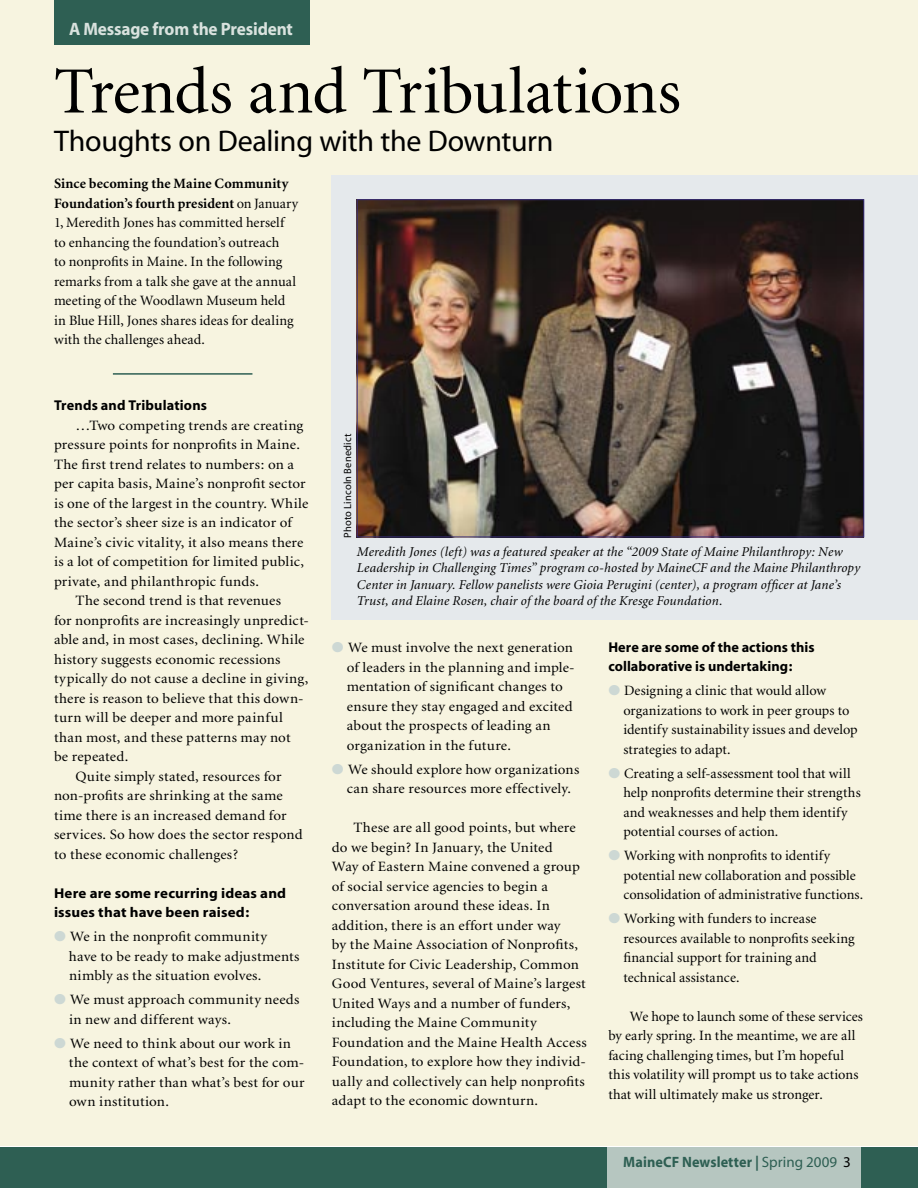
<style>
.page{position:relative;width:918px;height:1188px;background:#fff}
.page>*{position:absolute;margin:0;border:0;box-sizing:border-box;transform-origin:0 0}
.t1{font:66px "Minion";letter-spacing:-.015em;color:#000}
.t2{font:30px "Myriad";letter-spacing:-.01em;color:#000}
.t3{font:700 18px "Myriad";letter-spacing:-.01em;color:#d9e2de;scale:.96 1}
.t4{font:700 15px "Myriad";letter-spacing:.005em;color:#2e5f53;scale:.95 1}
.t5{font:14.25px/19.5px "Minion";letter-spacing:.01em;color:#000;scale:1.05 1}
.t6{font:14.25px/19.5px "Minion";letter-spacing:.01em;color:#000}
.t7{font:700 14.25px "Myriad";letter-spacing:.01em;color:#000}
.t8{font:700 14.25px/19.5px "Myriad";letter-spacing:.01em;color:#000;scale:1.05 1}
.t9{font:italic 13.5px/16.5px "Minion";letter-spacing:.01em;color:#000}
.t10{font:10.5px "Myriad";letter-spacing:.015em;color:#000}
.s1{font-weight:700}
.s2{color:#cdd8d4}
.s3{font-weight:400}
.s4{font-weight:400;color:#000}
</style>
<div class="page">
<div style="left:0;top:1147px;width:918px;height:41px;background:#2e5f53"></div>
<div style="left:608px;top:1147px;width:253px;height:41px;background:#b6c6c0"></div>
<div style="left:0;top:0;width:918px;height:1146px;background:#f7f4e0"></div>
<div style="left:331px;top:175px;width:587px;height:445px;background:#e5e9ec"></div>
<img style="left:359px;top:201px;width:503px;height:334px">
<div style="left:54px;top:0;width:255px;height:45px;background:#2e5f53"></div>
<hr style="left:113px;top:373px;width:139px;height:2px;background:#2e5f53">
<p class="t3" style="left:69px;top:19px;width:235px">A Message from the President</p>
<p class="t1" style="left:54px;top:59px;width:628px">Trends and Tribulations</p>
<p class="t2" style="left:54px;top:127px;width:501px">Thoughts on Dealing with the Downturn</p>
<p class="t6" style="left:54px;top:174px;width:246px"><span class="s1">Since becoming the Maine Community Foundation’s fourth president</span> on January 1, Meredith Jones has committed herself to enhancing the foundation’s outreach<br>to nonprofits in Maine. In the following remarks from a talk she gave at the annual meeting of the Woodlawn Museum held in Blue Hill, Jones shares ideas for dealing with the challenges ahead.</p>
<p class="t7" style="left:54px;top:398px;width:155px">Trends and Tribulations</p>
<p class="t5" style="left:54px;top:416px;width:244px;text-indent:22px">…Two competing trends are creating pressure points for nonprofits in Maine.<br>The first trend relates to numbers: on a per capita basis, Maine’s nonprofit sector is one of the largest in the country. While the sector’s sheer size is an indicator of Maine’s civic vitality, it also means there is a lot of competition for limited public, private, and philanthropic funds.</p>
<p class="t5" style="left:54px;top:591px;width:244px;text-indent:22px">The second trend is that revenues<br>for nonprofits are increasingly unpredict&shy;able and, in most cases, declining. While history suggests economic recessions typically do not cause a decline in giving, there is reason to believe that this down&shy;turn will be deeper and more painful than most, and these patterns may not<br>be repeated.</p>
<p class="t5" style="left:54px;top:767px;width:238px;text-indent:22px">Quite simply stated, resources for non-profits are shrinking at the same time there is an increased demand for services. So how does the sector respond to these economic challenges?</p>
<p class="t8" style="left:54px;top:884px;width:223px">Here are some recurring ideas and issues that have been raised:</p>
<p class="t5" style="left:54px;top:927px;width:204px"><span class="s2">●</span> We in the nonprofit community</p>
<p class="t5" style="left:69px;top:947px;width:221px">have to be ready to make adjustments nimbly as the situation evolves.</p>
<p class="t5" style="left:69px;top:990px;width:221px;text-indent:-15px"><span class="s2">●</span> We must approach community needs in new and different ways.</p>
<p class="t5" style="left:54px;top:1034px;width:227px"><span class="s2">●</span> We need to think about our work in</p>
<p class="t5" style="left:69px;top:1053px;width:226px;text-align:justify">the context of what’s best for the com&shy;munity rather than what’s best for our own institution.</p>
<p class="t10" style="left:342px;top:538px;width:106px;rotate:-90deg">Photo Lincoln Benedict</p>
<p class="t9" style="left:357px;top:544px;width:505px">Meredith Jones (left) was a featured speaker at the “2009 State of Maine Philanthropy: New Leadership in Challenging Times” program co-hosted by MaineCF and the Maine Philanthropy Center in January. Fellow panelists were Gioia Perugini (center), a program officer at Jane’s Trust, and Elaine Rosen, chair of the board of the Kresge Foundation.</p>
<p class="t5" style="left:332px;top:638px;width:231px"><span class="s2">●</span> We must involve the next generation</p>
<p class="t5" style="left:347px;top:658px;width:219px">of leaders in the planning and imple&shy;mentation of significant changes to ensure they stay engaged and excited about the prospects of leading an organization in the future.</p>
<p class="t5" style="left:332px;top:760px;width:237px"><span class="s2">●</span> We should explore how organizations</p>
<p class="t5" style="left:347px;top:779px;width:215px">can share resources more effectively.</p>
<p class="t5" style="left:332px;top:818px;width:244px;text-indent:22px">These are all good points, but where do we begin? In January, the United<br>Way of Eastern Maine convened a group of social service agencies to begin a conversation around these ideas. In addition, there is an effort under way<br>by the Maine Association of Nonprofits, Institute for Civic Leadership, Common Good Ventures, several of Maine’s largest United Ways and a number of funders, including the Maine Community Foundation and the Maine Health Access Foundation, to explore how they individ&shy;ually and collectively can help nonprofits adapt to the economic downturn.</p>
<p class="t7" style="left:608px;top:640px;width:208px">Here are some of the actions this</p>
<p class="t7" style="left:608px;top:659px;width:186px">collaborative is undertaking:</p>
<p class="t6" style="left:608px;top:682px;width:219px"><span class="s2">●</span> Designing a clinic that would allow</p>
<p class="t6" style="left:623px;top:701px;width:236px">organizations to work in peer groups to identify sustainability issues and develop strategies to adapt.</p>
<p class="t6" style="left:608px;top:764px;width:244px"><span class="s2">●</span> Creating a self-assessment tool that will</p>
<p class="t6" style="left:623px;top:784px;width:239px">help nonprofits determine their strengths and weaknesses and help them identify potential courses of action.</p>
<p class="t6" style="left:623px;top:847px;width:241px;text-indent:-15px"><span class="s2">●</span> Working with nonprofits to identify potential new collaboration and possible consolidation of administrative functions.</p>
<p class="t6" style="left:608px;top:910px;width:210px"><span class="s2">●</span> Working with funders to increase</p>
<p class="t6" style="left:623px;top:929px;width:233px">resources available to nonprofits seeking financial support for training and</p>
<p class="t6" style="left:623px;top:968px;width:118px">technical assistance.</p>
<p class="t6" style="left:608px;top:1007px;width:256px;text-indent:22px">We hope to launch some of these services by early spring. In the meantime, we are all facing challenging times, but I’m hopeful this volatility will prompt us to take actions that will ultimately make us stronger.</p>
<p class="t4" style="left:623px;top:1154px;width:241px">MaineCF Newsletter | <span class="s3">Spring 2009</span> <span class="s4">3</span></p>
</div>
